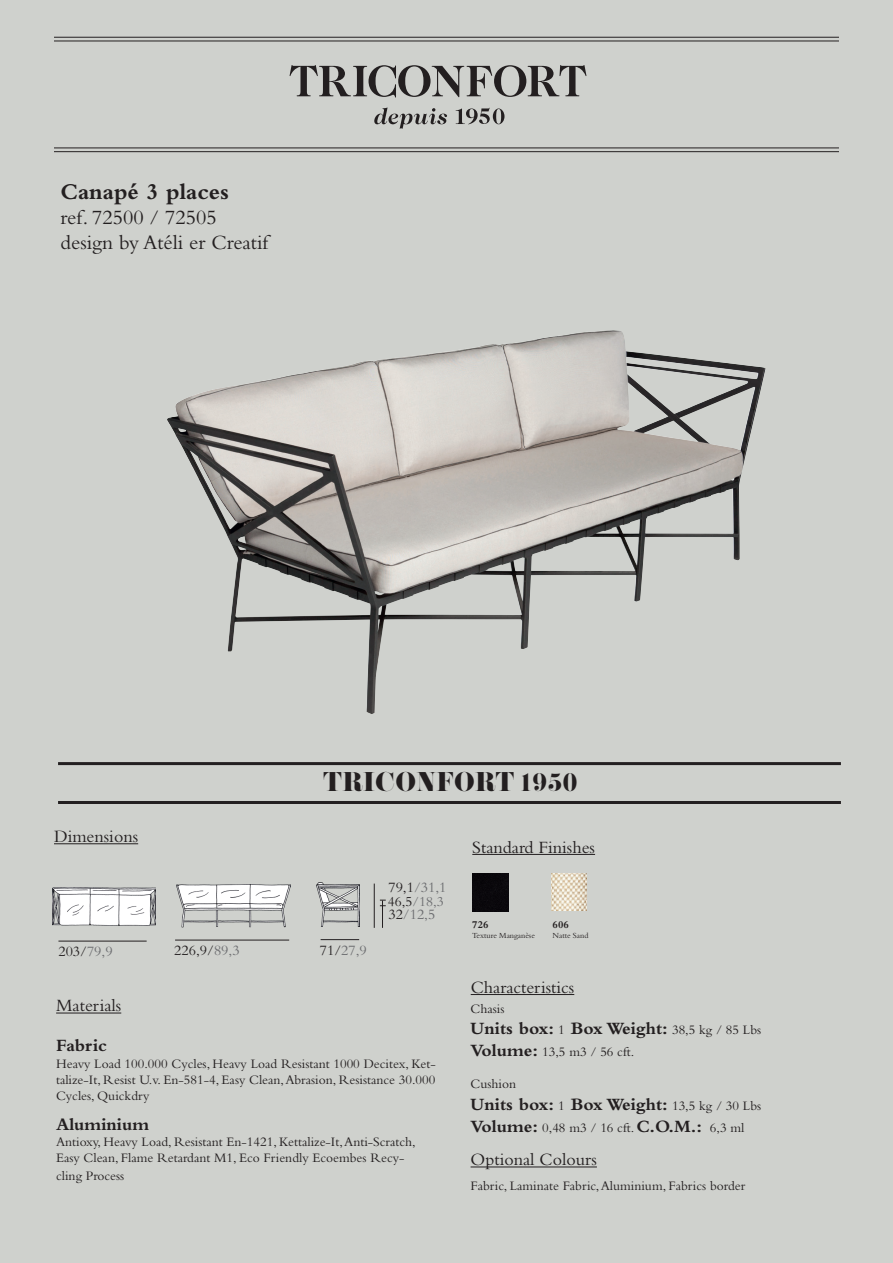
<style>
.page{position:relative;width:893px;height:1263px;background:#cfd1cd}
.page>*{position:absolute;margin:0;border:0;box-sizing:border-box;transform-origin:0 0}
.t1{font:24.15px "Pistilli";color:#231f20}
.t2{font:700 23.55px "Bembo";color:#231f20}
.t3{font:21.15px/25.3px "Bembo";color:#231f20}
.t4{font:700 18px "Bembo";color:#231f20}
.t5{font:18px "Bembo";color:#231f20}
.t6{font:14.85px/27px "Bembo";color:#6c6d70}
.t7{font:14.85px "Bembo";color:#231f20}
.t8{font:14.25px "Bembo";color:#6c6d70}
.t9{font:13.5px/16.2px "Bembo";color:#231f20}
.t10{font:700 10.8px "Bembo";color:#231f20}
.t11{font:8.1px "Bembo";color:#231f20}
.s1{color:#6c6d70}
.s2{color:#231f20}
.s3{font-weight:400;font-size:13.5px}
.s4{font-weight:700;font-size:18px}
</style>
<div class="page">
<svg style="left:290px;top:65px;width:296px;height:33px"></svg>
<svg style="left:374px;top:107px;width:73px;height:22px"></svg>
<svg style="left:456px;top:108px;width:48px;height:16px"></svg>
<hr style="left:54px;top:843px;width:84px;height:1px;background:#231f20">
<hr style="left:471px;top:994px;width:103px;height:1px;background:#231f20">
<hr style="left:56px;top:1012px;width:65px;height:1px;background:#231f20">
<hr style="left:471px;top:1166px;width:126px;height:1px;background:#231f20">
<hr style="left:472px;top:854px;width:123px;height:1px;background:#231f20">
<img style="left:167px;top:330px;width:598px;height:384px">
<hr style="left:58px;top:762px;width:783px;height:3px;background:#231f20">
<hr style="left:58px;top:801px;width:783px;height:3px;background:#231f20">
<hr style="left:54px;top:37px;width:785px;height:1px;background:#231f20">
<hr style="left:54px;top:41px;width:785px;height:1px;background:#231f20">
<hr style="left:54px;top:148px;width:785px;height:1px;background:#231f20">
<hr style="left:54px;top:151px;width:785px;height:1px;background:#231f20">
<img style="left:472px;top:874px;width:36px;height:37px">
<img style="left:551px;top:874px;width:36px;height:37px">
<img style="left:52px;top:887px;width:104px;height:39px">
<img style="left:176px;top:885px;width:115px;height:42px">
<img style="left:317px;top:882px;width:43px;height:45px">
<hr style="left:321px;top:939px;width:38px;height:1px;background:#231f20">
<hr style="left:374px;top:883px;width:1px;height:45px;background:#231f20">
<hr style="left:175px;top:940px;width:114px;height:1px;background:#231f20">
<hr style="left:58px;top:941px;width:89px;height:1px;background:#231f20">
<svg style="left:380px;top:900px;width:6px;height:28px"></svg>
<h2 class="t2" style="left:61px;top:178px;width:170px">Canapé 3 places</h2>
<h3 class="t3" style="left:61px;top:204px;width:209px">ref. 72500 / 72505 design by Atéli er Creatif</h3>
<h3 class="t5" style="left:54px;top:826px;width:86px">Dimensions</h3>
<p class="t7" style="left:58px;top:943px;width:56px">203/<span class="s1">79,9</span></p>
<p class="t7" style="left:174px;top:942px;width:67px">226,9/<span class="s1">89,3</span></p>
<h1 class="t1" style="left:323px;top:766px;width:256px">TRICONFORT 1950</h1>
<p class="t6" style="left:320px;top:936px;width:48px"><span class="s2">71/</span>27,9</p>
<p class="t6" style="left:388px;top:873px;width:60px"><span class="s2">79,1</span>/31,1<br><span class="s2">32</span>/12,5</p>
<p class="t8" style="left:388px;top:893px;width:57px"><span class="s2">46,5</span>/18,3</p>
<h3 class="t5" style="left:472px;top:836px;width:124px">Standard Finishes</h3>
<p class="t10" style="left:472px;top:918px;width:18px">726</p>
<p class="t11" style="left:472px;top:930px;width:64px">Texture Manganèse</p>
<p class="t10" style="left:553px;top:918px;width:18px">606</p>
<p class="t11" style="left:553px;top:930px;width:37px">Natte Sand</p>
<h3 class="t5" style="left:56px;top:995px;width:67px">Materials</h3>
<h3 class="t4" style="left:56px;top:1036px;width:53px">Fabric</h3>
<p class="t9" style="left:56px;top:1055px;width:381px;text-align:justify">Heavy Load 100.000 Cycles, Heavy Load Resistant 1000 Decitex, Ket&shy;talize-It, Resist U.v. En-581-4, Easy Clean, Abrasion, Resistance 30.000<br>Cycles, Quickdry</p>
<h3 class="t4" style="left:56px;top:1114px;width:95px">Aluminium</h3>
<p class="t9" style="left:56px;top:1133px;width:361px">Antioxy, Heavy Load, Resistant En-1421, Kettalize-It, Anti-Scratch,<br>Easy Clean, Flame Retardant M1, Eco Friendly Ecoembes Recy-</p>
<p class="t9" style="left:56px;top:1168px;width:70px">cling Process</p>
<h3 class="t5" style="left:471px;top:976px;width:105px">Characteristics</h3>
<p class="t9" style="left:471px;top:1000px;width:35px">Chasis</p>
<h3 class="t4" style="left:471px;top:1019px;width:292px">Units box: <span class="s3">1</span> Box Weight: <span class="s3">38,5 kg / 85 Lbs</span></h3>
<p class="t9" style="left:471px;top:1043px;width:165px"><span class="s4">Volume:</span> 13,5 m3 / 56 cft.</p>
<p class="t9" style="left:471px;top:1076px;width:47px">Cushion</p>
<h3 class="t4" style="left:471px;top:1094px;width:292px">Units box: <span class="s3">1</span> Box Weight: <span class="s3">13,5 kg / 30 Lbs</span></h3>
<p class="t9" style="left:471px;top:1119px;width:275px"><span class="s4">Volume:</span> 0,48 m3 / 16 cft. <span class="s4">C.O.M.:</span> 6,3 ml</p>
<h3 class="t5" style="left:471px;top:1149px;width:128px">Optional Colours</h3>
<p class="t9" style="left:471px;top:1177px;width:276px">Fabric, Laminate Fabric, Aluminium, Fabrics border</p>
</div>
